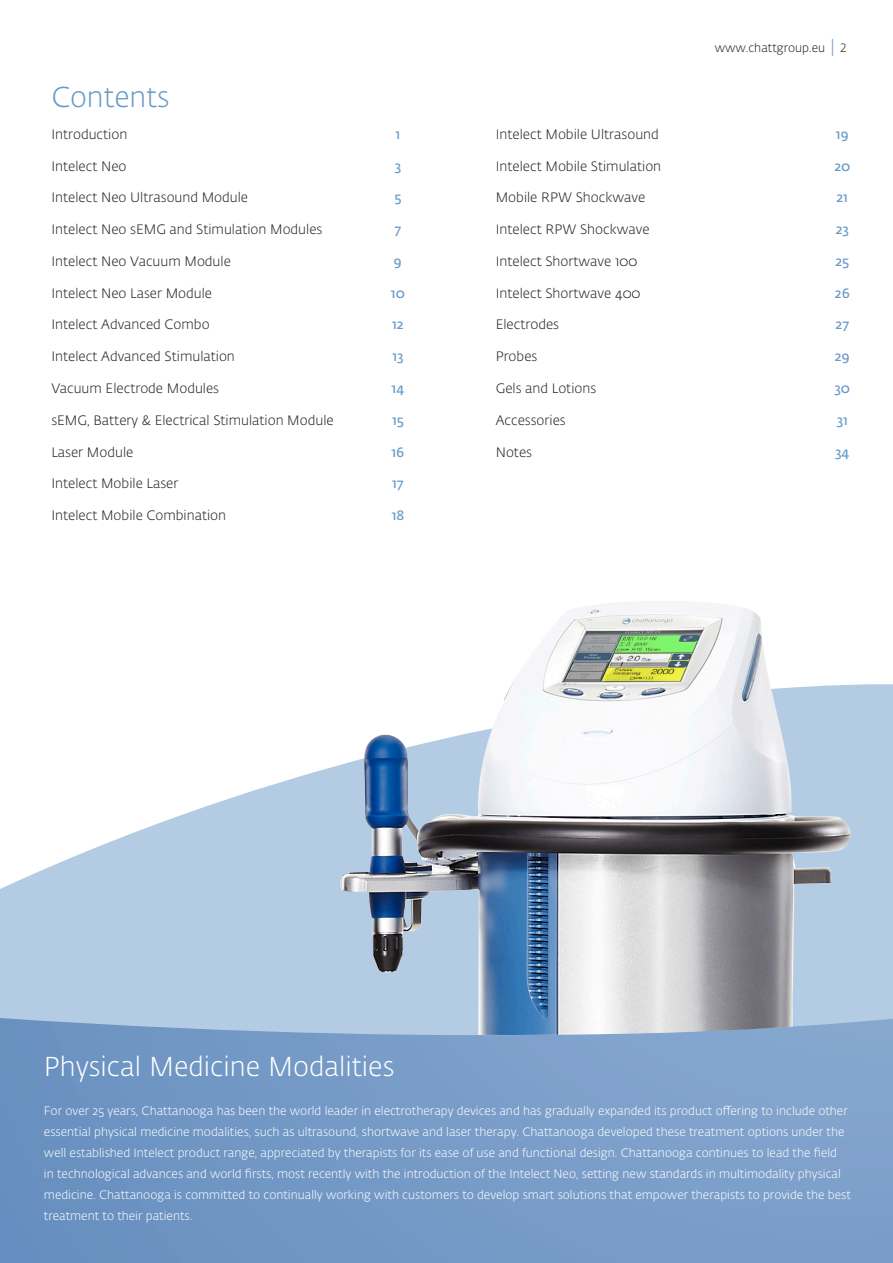
<style>
.page{position:relative;width:893px;height:1263px;background:#fff}
.page>*{position:absolute;margin:0;border:0;box-sizing:border-box;transform-origin:0 0}
.t1{font:300 28.5px "Fedra Sans Alt Pro";color:#679ac8}
.ProductName{font:300 27px "Fedra Sans Alt Pro";color:#fff}
.t2{font:300 13.5px "Fedra Sans Alt Pro";color:#231f20}
.t3{font:600 13.5px "Fedra Sans Alt Pro";color:#679ac8}
.t4{font:300 12px/21px "Fedra Sans Alt Pro";color:#fff}
.t5{font:300 12px "Fedra Sans Alt Pro";color:#231f20}
.s1{font-weight:400;font-size:17.4px;color:#679ac8}
</style>
<div class="page">
<svg style="left:175px;top:806px;width:718px;height:457px;background:#7b9fc9"></svg>
<img style="left:0;top:817px;width:175px;height:446px">
<hr style="left:0;top:1035px;width:1px;height:228px;background:#679ac8">
<img style="left:208px;top:602px;width:685px;height:435px">
<p class="t5" style="left:715px;top:39px;width:133px">www.chattgroup.eu <span class="s1">|</span> 2</p>
<p class="t1" style="left:51px;top:78px;width:120px">Contents</p>
<p class="t2" style="left:51px;top:125px;width:77px">Introduction</p>
<p class="t3" style="left:396px;top:124px;width:6px">1</p>
<p class="t2" style="left:496px;top:125px;width:165px">Intelect Mobile Ultrasound</p>
<p class="t3" style="left:836px;top:124px;width:14px">19</p>
<p class="t2" style="left:51px;top:157px;width:77px">Intelect Neo</p>
<p class="t3" style="left:395px;top:156px;width:8px">3</p>
<p class="t2" style="left:496px;top:157px;width:167px">Intelect Mobile Stimulation</p>
<p class="t3" style="left:834px;top:156px;width:17px">20</p>
<p class="t2" style="left:51px;top:189px;width:198px">Intelect Neo Ultrasound Module</p>
<p class="t3" style="left:394px;top:188px;width:9px">5</p>
<p class="t2" style="left:496px;top:189px;width:151px">Mobile RPW Shockwave</p>
<p class="t3" style="left:837px;top:188px;width:13px">21</p>
<p class="t2" style="left:51px;top:220px;width:272px">Intelect Neo sEMG and Stimulation Modules</p>
<p class="t3" style="left:395px;top:220px;width:8px">7</p>
<p class="t2" style="left:496px;top:220px;width:155px">Intelect RPW Shockwave</p>
<p class="t3" style="left:836px;top:220px;width:15px">23</p>
<p class="t2" style="left:51px;top:252px;width:181px">Intelect Neo Vacuum Module</p>
<p class="t3" style="left:394px;top:251px;width:10px">9</p>
<p class="t2" style="left:496px;top:252px;width:143px">Intelect Shortwave 100</p>
<p class="t3" style="left:835px;top:251px;width:15px">25</p>
<p class="t2" style="left:51px;top:284px;width:162px">Intelect Neo Laser Module</p>
<p class="t3" style="left:391px;top:283px;width:15px">10</p>
<p class="t2" style="left:496px;top:284px;width:146px">Intelect Shortwave 400</p>
<p class="t3" style="left:835px;top:283px;width:16px">26</p>
<p class="t2" style="left:51px;top:316px;width:160px">Intelect Advanced Combo</p>
<p class="t3" style="left:392px;top:315px;width:13px">12</p>
<p class="t2" style="left:496px;top:316px;width:65px">Electrodes</p>
<p class="t3" style="left:836px;top:315px;width:15px">27</p>
<p class="t2" style="left:51px;top:347px;width:185px">Intelect Advanced Stimulation</p>
<p class="t3" style="left:392px;top:347px;width:13px">13</p>
<p class="t2" style="left:496px;top:347px;width:43px">Probes</p>
<p class="t3" style="left:835px;top:347px;width:16px">29</p>
<p class="t2" style="left:51px;top:379px;width:169px">Vacuum Electrode Modules</p>
<p class="t3" style="left:392px;top:378px;width:14px">14</p>
<p class="t2" style="left:496px;top:379px;width:102px">Gels and Lotions</p>
<p class="t3" style="left:834px;top:378px;width:17px">30</p>
<p class="t2" style="left:51px;top:411px;width:284px">sEMG, Battery &amp; Electrical Stimulation Module</p>
<p class="t3" style="left:392px;top:410px;width:13px">15</p>
<p class="t2" style="left:496px;top:411px;width:72px">Accessories</p>
<p class="t3" style="left:837px;top:410px;width:13px">31</p>
<p class="t2" style="left:51px;top:443px;width:83px">Laser Module</p>
<p class="t3" style="left:392px;top:442px;width:14px">16</p>
<p class="t2" style="left:496px;top:443px;width:38px">Notes</p>
<p class="t3" style="left:835px;top:442px;width:16px">34</p>
<p class="t2" style="left:51px;top:475px;width:129px">Intelect Mobile Laser</p>
<p class="t3" style="left:392px;top:474px;width:13px">17</p>
<p class="t2" style="left:51px;top:506px;width:176px">Intelect Mobile Combination</p>
<p class="t3" style="left:392px;top:506px;width:14px">18</p>
<p class="ProductName" style="left:44px;top:1049px;width:352px">Physical Medicine Modalities</p>
<p class="t4" style="left:44px;top:1100px;width:808px">For over 25 years, Chattanooga has been the world leader in electrotherapy devices and has gradually expanded its product offering to include other essential physical medicine modalities, such as ultrasound, shortwave and laser therapy. Chattanooga developed these treatment options under the well established Intelect product range, appreciated by therapists for its ease of use and functional design. Chattanooga continues to lead the field<br>in technological advances and world firsts, most recently with the introduction of the Intelect Neo, setting new standards in multimodality physical medicine. Chattanooga is committed to continually working with customers to develop smart solutions that empower therapists to provide the best treatment to their patients.</p>
</div>
